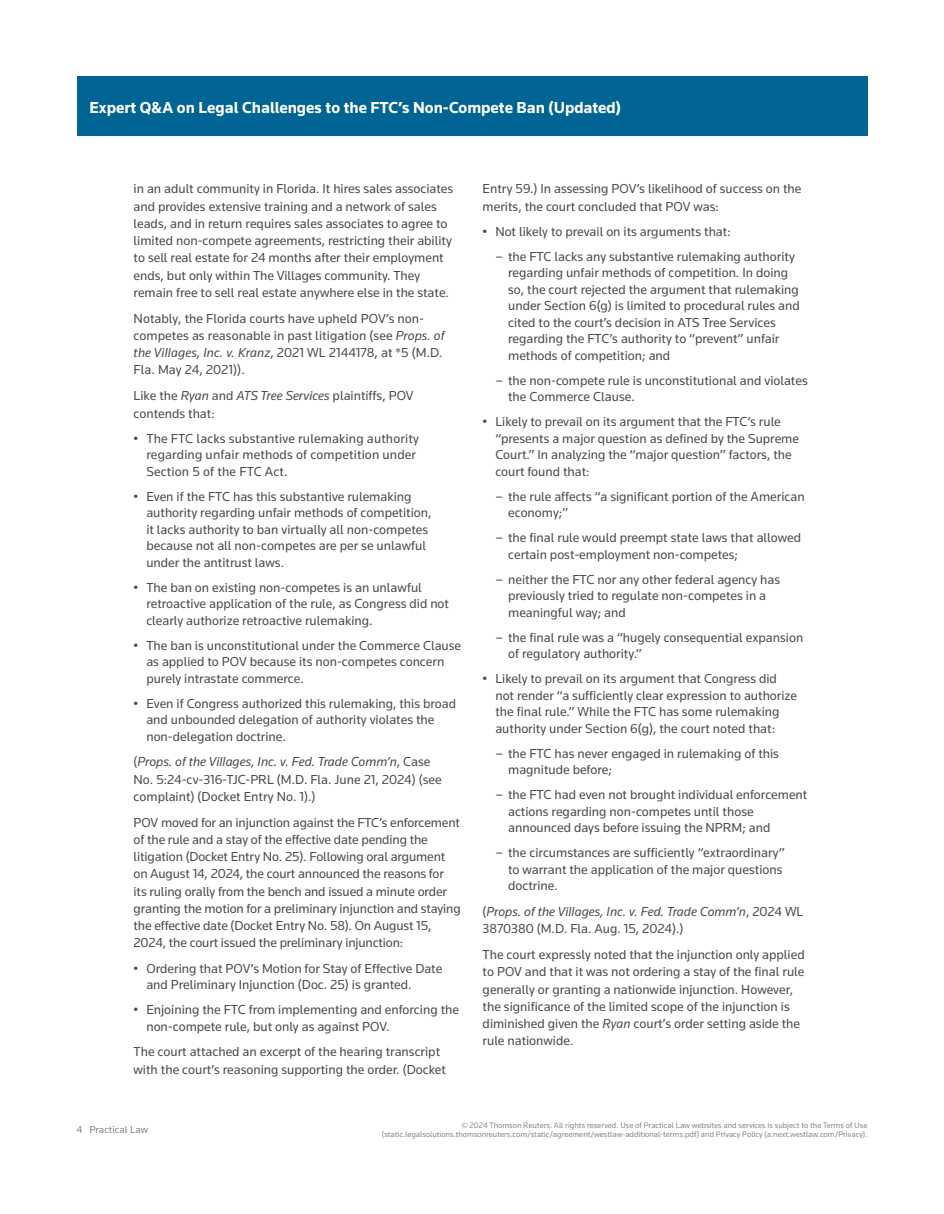
<style>
.page{position:relative;width:944px;height:1214px;background:#fff}
.page>*{position:absolute;margin:0;border:0;box-sizing:border-box;transform-origin:0 0}
.t1{font:700 16.5px "Knowledge";color:#fff}
.t2{font:13.5px/16.5px "Knowledge";color:#4b4c4d}
.t3{font:italic 13.5px/17.2px "Knowledge";color:#4b4c4d}
.t4{font:10.5px "Knowledge";color:#86888b}
.t5{font:8.25px/9.8px "Knowledge";color:#86888b;text-align:right}
.s1{font-style:italic}
.s2{font-style:normal}
</style>
<div class="page">
<div style="left:77px;top:77px;width:790px;height:59px;background:#006494"></div>
<p class="t1" style="left:89px;top:97px;width:533px">Expert Q&amp;A on Legal Challenges to the FTC’s Non-Compete Ban (Updated)</p>
<p class="t2" style="left:134px;top:180px;width:321px;line-height:17.2px">in an adult community in Florida. It hires sales associates and provides extensive training and a network of sales leads, and in return requires sales associates to agree to limited non-compete agreements, restricting their ability to sell real estate for 24 months after their employment ends, but only within The Villages community. They remain free to sell real estate anywhere else in the state.</p>
<p class="t2" style="left:134px;top:309px;width:312px;line-height:17.2px">Notably, the Florida courts have upheld POV’s non&shy;competes as reasonable in past litigation (see <span class="s1">Props. of the Villages, Inc. v. Kranz</span>, 2021 WL 2144178, at *5 (M.D.<br>Fla. May 24, 2021)).</p>
<p class="t2" style="left:134px;top:387px;width:281px;line-height:17.2px">Like the <span class="s1">Ryan</span> and <span class="s1">ATS Tree Services</span> plaintiffs, POV contends that:</p>
<p class="t2" style="left:146px;top:429px;width:274px;text-indent:-13px">• The FTC lacks substantive rulemaking authority regarding unfair methods of competition under<br>Section 5 of the FTC Act.</p>
<p class="t2" style="left:146px;top:487px;width:286px;text-indent:-13px">• Even if the FTC has this substantive rulemaking authority regarding unfair methods of competition, it lacks authority to ban virtually all non-competes because not all non-competes are per se unlawful under the antitrust laws.</p>
<p class="t2" style="left:146px;top:578px;width:304px;text-indent:-13px">• The ban on existing non-competes is an unlawful retroactive application of the rule, as Congress did not clearly authorize retroactive rulemaking.</p>
<p class="t2" style="left:146px;top:636px;width:316px;text-indent:-13px">• The ban is unconstitutional under the Commerce Clause as applied to POV because its non-competes concern purely intrastate commerce.</p>
<p class="t2" style="left:146px;top:694px;width:311px;text-indent:-13px">• Even if Congress authorized this rulemaking, this broad and unbounded delegation of authority violates the non-delegation doctrine.</p>
<p class="t2" style="left:134px;top:753px;width:309px;line-height:17.2px">(<span class="s1">Props. of the Villages, Inc. v. Fed. Trade Comm’n</span>, Case<br>No. 5:24-cv-316-TJC-PRL (M.D. Fla. June 21, 2024) (see complaint) (Docket Entry No. 1).)</p>
<p class="t2" style="left:134px;top:813px;width:329px;line-height:17.2px">POV moved for an injunction against the FTC’s enforcement of the rule and a stay of the effective date pending the litigation (Docket Entry No. 25). Following oral argument on August 14, 2024, the court announced the reasons for<br>its ruling orally from the bench and issued a minute order granting the motion for a preliminary injunction and staying the effective date (Docket Entry No. 58). On August 15, 2024, the court issued the preliminary injunction:</p>
<p class="t2" style="left:146px;top:959px;width:297px;text-indent:-13px">• Ordering that POV’s Motion for Stay of Effective Date and Preliminary Injunction (Doc. 25) is granted.</p>
<p class="t2" style="left:146px;top:1001px;width:314px;text-indent:-13px">• Enjoining the FTC from implementing and enforcing the non-compete rule, but only as against POV.</p>
<p class="t2" style="left:134px;top:1043px;width:314px;line-height:17.2px">The court attached an excerpt of the hearing transcript with the court’s reasoning supporting the order. (Docket</p>
<p class="t2" style="left:482px;top:180px;width:320px;line-height:17.2px">Entry 59.) In assessing POV’s likelihood of success on the merits, the court concluded that POV was:</p>
<p class="t2" style="left:482px;top:223px;width:249px">• Not likely to prevail on its arguments that:</p>
<p class="t2" style="left:508px;top:248px;width:293px;text-indent:-13px">– the FTC lacks any substantive rulemaking authority regarding unfair methods of competition. In doing so, the court rejected the argument that rulemaking under Section 6(g) is limited to procedural rules and cited to the court’s decision in ATS Tree Services regarding the FTC’s authority to “prevent” unfair methods of competition; and</p>
<p class="t2" style="left:508px;top:372px;width:301px;text-indent:-13px">– the non-compete rule is unconstitutional and violates the Commerce Clause.</p>
<p class="t2" style="left:495px;top:413px;width:305px;text-indent:-13px">• Likely to prevail on its argument that the FTC’s rule “presents a major question as defined by the Supreme Court.” In analyzing the “major question” factors, the court found that:</p>
<p class="t2" style="left:508px;top:488px;width:298px;text-indent:-13px">– the rule affects “a significant portion of the American economy;”</p>
<p class="t2" style="left:508px;top:529px;width:294px;text-indent:-13px">– the final rule would preempt state laws that allowed certain post-employment non-competes;</p>
<p class="t2" style="left:508px;top:571px;width:273px;text-indent:-13px">– neither the FTC nor any other federal agency has previously tried to regulate non-competes in a meaningful way; and</p>
<p class="t2" style="left:508px;top:629px;width:296px;text-indent:-13px">– the final rule was a “hugely consequential expansion of regulatory authority.”</p>
<p class="t2" style="left:495px;top:670px;width:303px;text-indent:-13px">• Likely to prevail on its argument that Congress did not render “a sufficiently clear expression to authorize the final rule.” While the FTC has some rulemaking authority under Section 6(g), the court noted that:</p>
<p class="t2" style="left:508px;top:745px;width:272px;text-indent:-13px">– the FTC has never engaged in rulemaking of this magnitude before;</p>
<p class="t2" style="left:508px;top:786px;width:301px;text-indent:-13px">– the FTC had even not brought individual enforcement actions regarding non-competes until those announced days before issuing the NPRM; and</p>
<p class="t2" style="left:508px;top:844px;width:278px;text-indent:-13px">– the circumstances are sufficiently “extraordinary” to warrant the application of the major questions doctrine.</p>
<p class="t3" style="left:482px;top:902px;width:322px"><span class="s2">(</span>Props. of the Villages, Inc. v. Fed. Trade Comm’n<span class="s2">, 2024 WL<br>3870380 (M.D. Fla. Aug. 15, 2024).)</span></p>
<p class="t2" style="left:482px;top:945px;width:323px;line-height:17.2px">The court expressly noted that the injunction only applied to POV and that it was not ordering a stay of the final rule generally or granting a nationwide injunction. However, the significance of the limited scope of the injunction is diminished given the <span class="s1">Ryan</span> court’s order setting aside the rule nationwide.</p>
<p class="t4" style="left:77px;top:1123px;width:73px">4 Practical Law</p>
<p class="t5" style="left:382px;top:1119px;width:487px">© 2024 Thomson Reuters. All rights reserved. Use of Practical Law websites and services is subject to the Terms of Use (static.legalsolutions.thomsonreuters.com/static/agreement/westlaw-additional-terms.pdf) and Privacy Policy (a.next.westlaw.com/Privacy).</p>
</div>
